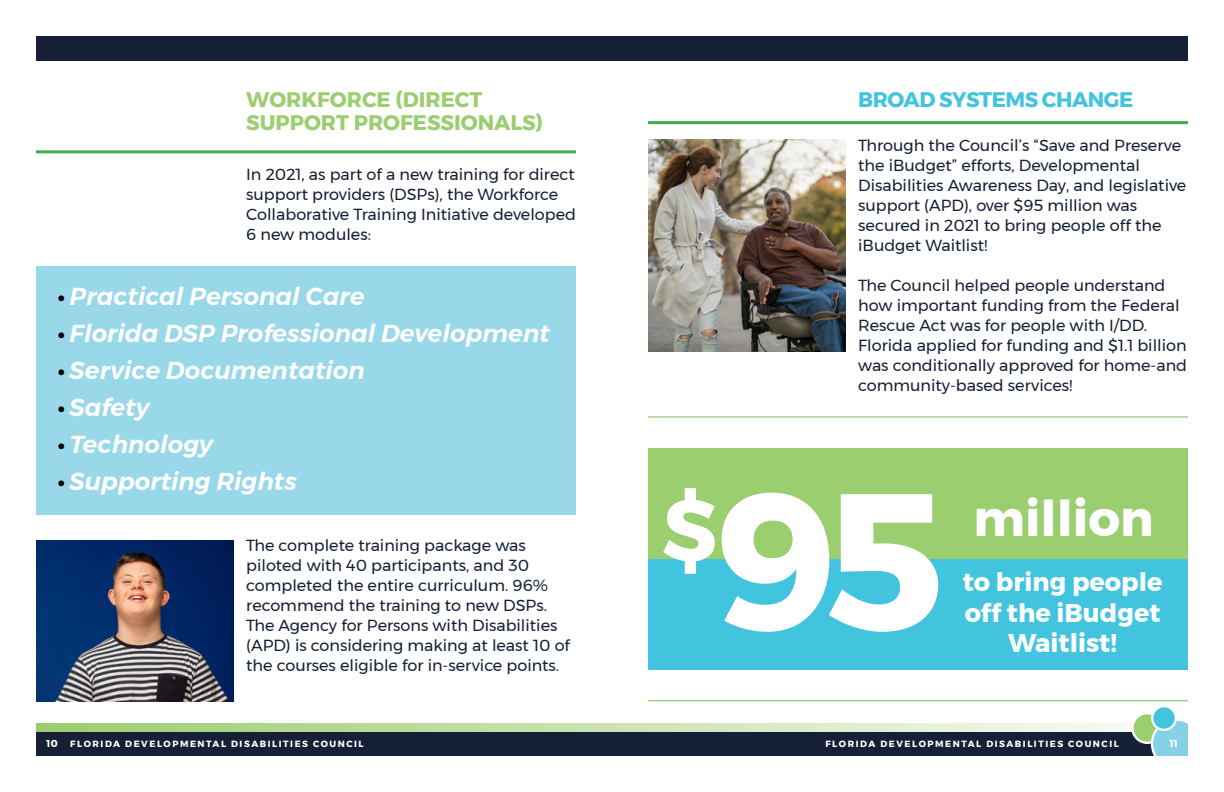
<style>
.page{position:relative;width:1224px;height:792px;background:#fff}
.page>*{position:absolute;margin:0;border:0;box-sizing:border-box;transform-origin:0 0}
.t1{font:700 194.1px "Montserrat";color:#fff}
.t2{font:700 85.2px "Montserrat";color:#fff}
.t3{font:700 49.7px "Montserrat";color:#fff}
.t4{font:700 25.6px/30.7px "Montserrat";color:#fff;text-align:center}
.t5{font:italic 600 24.4px "Montserrat";color:#fff}
.t6{font:700 21px/23.2px "Montserrat";color:#9bce6f}
.t7{font:700 21px "Montserrat";letter-spacing:-.02em;color:#43c4de}
.t8{font:16px/20px "Montserrat";color:#152036}
.t9{font:700 10px "Montserrat";color:#fff}
.t10{font:700 9px "Montserrat";letter-spacing:.17em;color:#fff}
.s1{color:#000}
.s2{font-size:10px}
</style>
<div class="page">
<div style="left:648px;top:448px;width:540px;height:222px;background:#43c4de"></div>
<div style="left:36px;top:36px;width:1152px;height:24px;background:#152036"></div>
<div style="left:36px;top:731px;width:1152px;height:25px;background:#152036"></div>
<svg style="left:612px;top:724px;width:519px;height:8px;background:#e0eed2"></svg>
<div style="left:1132px;top:713px;width:30px;height:30px;background:#9bce6f;border-radius:50%"></div>
<div style="left:1131px;top:712px;width:32px;height:32px;border:2px solid #fff;border-radius:50%"></div>
<div style="left:1152px;top:720px;width:48px;height:48px;background:#85d2e6;border-radius:50%"></div>
<div style="left:1151px;top:718px;width:51px;height:51px;border:2px solid #fff;border-radius:50%"></div>
<div style="left:1152px;top:706px;width:24px;height:24px;background:#43c4de;border-radius:50%"></div>
<div style="left:1151px;top:705px;width:26px;height:26px;border:2px solid #fff;border-radius:50%"></div>
<div style="left:0;top:756px;width:1224px;height:36px;background:#fff"></div>
<div style="left:1188px;top:630px;width:36px;height:162px;background:#fff"></div>
<svg style="left:36px;top:724px;width:576px;height:8px;background:#b3d890"></svg>
<hr style="left:36px;top:150px;width:540px;height:3px;background:#41ad49">
<hr style="left:648px;top:121px;width:540px;height:3px;background:#41ad49">
<div style="left:36px;top:266px;width:540px;height:249px;background:#98d8e9"></div>
<div style="left:648px;top:448px;width:540px;height:110px;background:#9bce6f"></div>
<hr style="left:648px;top:416px;width:540px;height:1px;background:#7ac143">
<hr style="left:648px;top:700px;width:540px;height:1px;background:#7ac143">
<img style="left:648px;top:140px;width:197px;height:211px">
<img style="left:36px;top:541px;width:197px;height:161px">
<h3 class="t6" style="left:246px;top:88px;width:298px">WORKFORCE (DIRECT<br>SUPPORT PROFESSIONALS)</h3>
<h3 class="t7" style="left:858px;top:82px;width:276px">BROAD SYSTEMS CHANGE</h3>
<p class="t8" style="left:246px;top:164px;width:331px">In 2021, as part of a new training for direct support providers (DSPs), the Workforce Collaborative Training Initiative developed 6 new modules:</p>
<h3 class="t5" style="left:58px;top:277px;width:309px"><span class="s1">•</span> Practical Personal Care</h3>
<h3 class="t5" style="left:58px;top:314px;width:494px"><span class="s1">•</span> Florida DSP Professional Development</h3>
<h3 class="t5" style="left:58px;top:351px;width:309px"><span class="s1">•</span> Service Documentation</h3>
<h3 class="t5" style="left:58px;top:388px;width:93px"><span class="s1">•</span> Safety</h3>
<h3 class="t5" style="left:58px;top:425px;width:157px"><span class="s1">•</span> Technology</h3>
<h3 class="t5" style="left:58px;top:462px;width:241px"><span class="s1">•</span> Supporting Rights</h3>
<p class="t8" style="left:246px;top:536px;width:325px">The complete training package was piloted with 40 participants, and 30 completed the entire curriculum. 96% recommend the training to new DSPs.<br>The Agency for Persons with Disabilities (APD) is considering making at least 10 of the courses eligible for in-service points.</p>
<p class="t8" style="left:858px;top:135px;width:330px">Through the Council’s “Save and Preserve the iBudget” efforts, Developmental Disabilities Awareness Day, and legislative support (APD), over $95 million was secured in 2021 to bring people off the iBudget Waitlist!</p>
<p class="t8" style="left:858px;top:275px;width:330px">The Council helped people understand how important funding from the Federal Rescue Act was for people with I/DD.<br>Florida applied for funding and $1.1 billion was conditionally approved for home-and community-based services!</p>
<h2 class="t2" style="left:662px;top:462px;width:57px">$</h2>
<h3 class="t3" style="left:974px;top:478px;width:182px">million</h3>
<h1 class="t1" style="left:717px;top:406px;width:229px">95</h1>
<h3 class="t4" style="left:963px;top:567px;width:201px">to bring people off the iBudget<br>Waitlist!</h3>
<p class="t10" style="left:47px;top:737px;width:319px"><span class="s2">10</span> FLORIDA DEVELOPMENTAL DISABILITIES COUNCIL</p>
<p class="t10" style="left:825px;top:737px;width:295px">FLORIDA DEVELOPMENTAL DISABILITIES COUNCIL</p>
<p class="t9" style="left:1170px;top:736px;width:10px">11</p>
</div>
